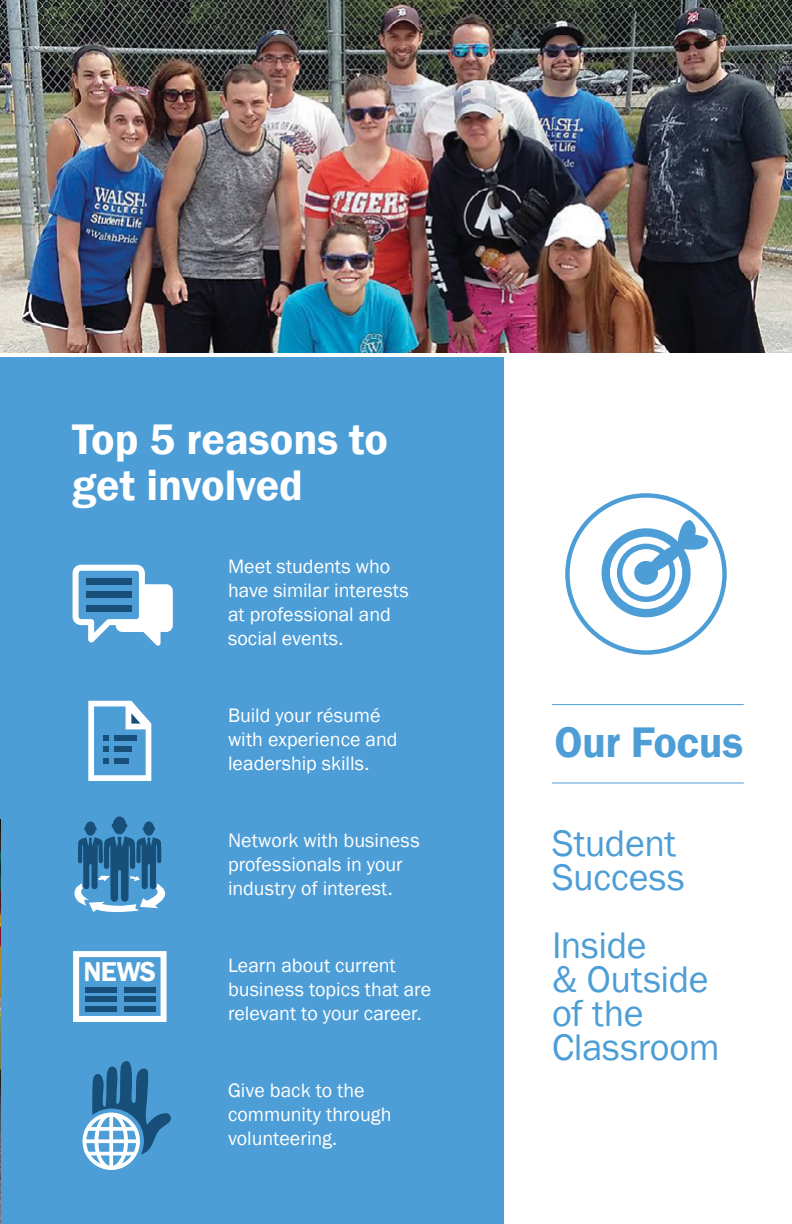
<style>
.page{position:relative;width:792px;height:1224px;background:#fff}
.page>*{position:absolute;margin:0;border:0;box-sizing:border-box;transform-origin:0 0}
.t1{font:600 44px/46px "Franklin Gothic";color:#fff}
.t2{font:600 44px "Franklin Gothic";letter-spacing:-.01em;color:#4d9ed7}
.t3{font:38px/34px "Franklin Gothic";letter-spacing:-.01em;color:#4d9ed7}
.t4{font:600 28px "Franklin Gothic";color:#fff}
.t5{font:20px/24px "Franklin Gothic";color:#fff}
</style>
<div class="page">
<img style="left:1px;top:0;width:791px;height:353px">
<div style="left:0;top:358px;width:504px;height:866px;background:#4d9ed7"></div>
<img style="left:0;top:819px;width:1px;height:405px">
<hr style="left:552px;top:704px;width:192px;height:1px;background:#4d9ed7">
<hr style="left:552px;top:782px;width:192px;height:1px;background:#4d9ed7">
<svg style="left:73px;top:565px;width:100px;height:81px"></svg>
<div style="left:86px;top:578px;width:45px;height:6px;background:#174f78"></div>
<div style="left:86px;top:592px;width:45px;height:6px;background:#174f78"></div>
<div style="left:86px;top:605px;width:45px;height:6px;background:#174f78"></div>
<svg style="left:88px;top:701px;width:63px;height:80px"></svg>
<svg style="left:82px;top:1061px;width:89px;height:109px"></svg>
<svg style="left:74px;top:816px;width:92px;height:97px"></svg>
<div style="left:73px;top:951px;width:94px;height:71px;background:#4d9ed7;border:6px solid #fff"></div>
<div style="left:124px;top:987px;width:31px;height:5px;background:#174f78"></div>
<div style="left:124px;top:996px;width:31px;height:6px;background:#174f78"></div>
<div style="left:124px;top:1006px;width:31px;height:6px;background:#174f78"></div>
<div style="left:86px;top:987px;width:31px;height:5px;background:#174f78"></div>
<div style="left:86px;top:996px;width:31px;height:6px;background:#174f78"></div>
<div style="left:86px;top:1006px;width:31px;height:6px;background:#174f78"></div>
<div style="left:565px;top:493px;width:162px;height:162px;border:4px solid #4d9ed7;border-radius:50%"></div>
<svg style="left:602px;top:520px;width:109px;height:97px"></svg>
<div style="left:634px;top:561px;width:24px;height:24px;background:#4d9ed7;border-radius:50%"></div>
<h1 class="t1" style="left:72px;top:417px;width:318px">Top 5 reasons to get involved</h1>
<p class="t5" style="left:228px;top:555px;width:182px">Meet students who have similar interests at professional and social events.</p>
<p class="t5" style="left:228px;top:704px;width:171px">Build your résumé with experience and leadership skills.</p>
<h3 class="t4" style="left:84px;top:955px;width:74px">NEWS</h3>
<p class="t5" style="left:228px;top:829px;width:193px">Network with business professionals in your industry of interest.</p>
<p class="t5" style="left:228px;top:954px;width:205px">Learn about current business topics that are relevant to your career.</p>
<p class="t5" style="left:228px;top:1079px;width:165px">Give back to the community through volunteering.</p>
<h1 class="t2" style="left:555px;top:715px;width:190px">Our Focus</h1>
<h2 class="t3" style="left:552px;top:827px;width:134px">Student<br>Success</h2>
<h2 class="t3" style="left:552px;top:929px;width:169px">Inside<br>&amp; Outside of the<br>Classroom</h2>
</div>
